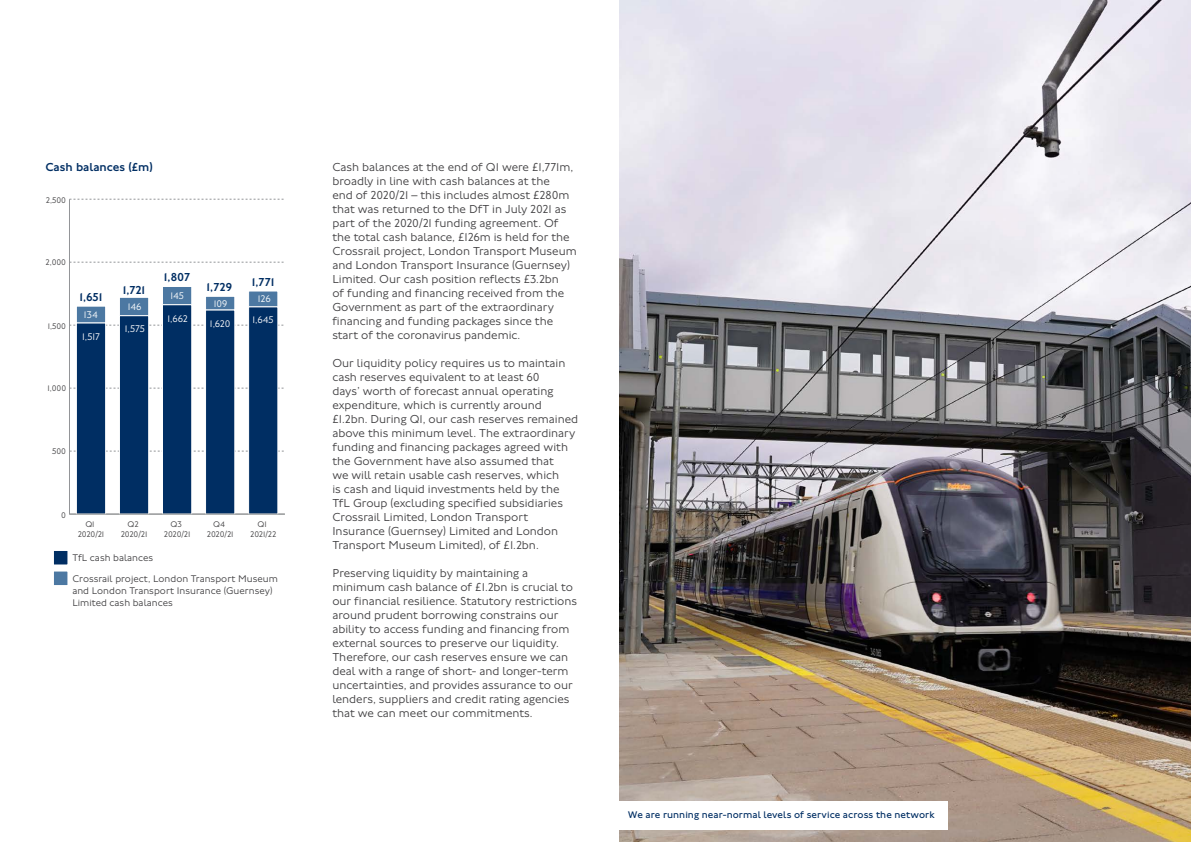
<style>
.page{position:relative;width:1191px;height:842px;background:#fff}
.page>*{position:absolute;margin:0;border:0;box-sizing:border-box;transform-origin:0 0}
.Body_12_14_P{font:300 12px/14px "Johnston 100";color:#414042}
.Body_Heading_12_14_Blue_H3{font:500 12px "Johnston 100";color:#002e63}
.t1{font:300 10px/12px "Johnston 100";letter-spacing:.005em;color:#414042}
.PictureCaption_10_12_P{font:10px "Johnston 100";letter-spacing:.005em;color:#002e63}
.t2{font:300 10px "Johnston 100";color:#fff}
.t3{font:300 8.5px/10.2px "Johnston 100";letter-spacing:-.005em;color:#414042;text-align:center}
</style>
<div class="page">
<hr style="left:69px;top:199px;width:1px;height:315px;background:#939598">
<svg style="left:70px;top:451px;width:214px;height:1px"></svg>
<svg style="left:70px;top:388px;width:214px;height:1px"></svg>
<svg style="left:70px;top:325px;width:214px;height:1px"></svg>
<svg style="left:70px;top:262px;width:214px;height:1px"></svg>
<svg style="left:69px;top:199px;width:215px;height:1px"></svg>
<div style="left:53px;top:570px;width:15px;height:16px;background:#4c78a2;border:1px solid #fff"></div>
<div style="left:76px;top:306px;width:30px;height:17px;background:#4c78a2;border:1px solid #fff"></div>
<div style="left:119px;top:297px;width:30px;height:19px;background:#4c78a2;border:1px solid #fff"></div>
<div style="left:162px;top:286px;width:30px;height:19px;background:#4c78a2;border:1px solid #fff"></div>
<div style="left:205px;top:296px;width:30px;height:15px;background:#4c78a2;border:1px solid #fff"></div>
<div style="left:248px;top:290px;width:30px;height:17px;background:#4c78a2;border:1px solid #fff"></div>
<div style="left:53px;top:550px;width:15px;height:15px;background:#002e63;border:1px solid #fff"></div>
<div style="left:76px;top:322px;width:30px;height:193px;background:#002e63;border:1px solid #fff"></div>
<div style="left:119px;top:315px;width:30px;height:200px;background:#002e63;border:1px solid #fff"></div>
<div style="left:162px;top:304px;width:30px;height:211px;background:#002e63;border:1px solid #fff"></div>
<div style="left:205px;top:310px;width:30px;height:205px;background:#002e63;border:1px solid #fff"></div>
<div style="left:248px;top:306px;width:30px;height:209px;background:#002e63;border:1px solid #fff"></div>
<hr style="left:69px;top:514px;width:215px;height:1px;background:#929595">
<img style="left:619px;top:0;width:572px;height:842px">
<div style="left:619px;top:801px;width:324px;height:28px;background:#fff"></div>
<h3 class="Body_Heading_12_14_Blue_H3" style="left:45px;top:161px;width:109px">Cash balances (£m)</h3>
<p class="t3" style="left:46px;top:195px;width:22px">2,500</p>
<p class="t3" style="left:46px;top:257px;width:22px">2,000</p>
<p class="t3" style="left:48px;top:321px;width:20px">1,500</p>
<p class="Body_Heading_12_14_Blue_H3" style="left:79px;top:290px;width:25px">1,651</p>
<p class="t2" style="left:82px;top:331px;width:19px">1,517</p>
<p class="t2" style="left:84px;top:309px;width:16px">134</p>
<p class="t3" style="left:47px;top:383px;width:20px">1,000</p>
<p class="Body_Heading_12_14_Blue_H3" style="left:123px;top:283px;width:24px">1,721</p>
<p class="t2" style="left:128px;top:301px;width:15px">146</p>
<p class="t2" style="left:125px;top:324px;width:22px">1,575</p>
<p class="Body_Heading_12_14_Blue_H3" style="left:164px;top:271px;width:28px">1,807</p>
<p class="t2" style="left:170px;top:291px;width:15px">145</p>
<p class="t2" style="left:167px;top:313px;width:22px">1,662</p>
<p class="Body_Heading_12_14_Blue_H3" style="left:207px;top:281px;width:27px">1,729</p>
<p class="t2" style="left:214px;top:298px;width:15px">109</p>
<p class="t2" style="left:210px;top:318px;width:22px">1,620</p>
<p class="Body_Heading_12_14_Blue_H3" style="left:252px;top:275px;width:24px">1,771</p>
<p class="t2" style="left:258px;top:293px;width:14px">126</p>
<p class="t2" style="left:252px;top:314px;width:23px">1,645</p>
<p class="t3" style="left:52px;top:446px;width:15px">500</p>
<p class="t3" style="left:61px;top:510px;width:6px">0</p>
<p class="t3" style="left:78px;top:519px;width:28px">Q1<br>2020/21</p>
<p class="t1" style="left:72px;top:572px;width:207px">Crossrail project, London Transport Museum and London Transport Insurance (Guernsey)<br>Limited cash balances</p>
<p class="t3" style="left:121px;top:519px;width:28px">Q2<br>2020/21</p>
<p class="t3" style="left:164px;top:519px;width:28px">Q3<br>2020/21</p>
<p class="t3" style="left:207px;top:519px;width:28px">Q4<br>2020/21</p>
<p class="t3" style="left:250px;top:519px;width:27px">Q1<br>2021/22</p>
<p class="t1" style="left:73px;top:552px;width:82px">TfL cash balances</p>
<p class="Body_12_14_P" style="left:332px;top:161px;width:246px">Cash balances at the end of Q1 were £1,771m, broadly in line with cash balances at the<br>end of 2020/21 – this includes almost £280m that was returned to the DfT in July 2021 as part of the 2020/21 funding agreement. Of the total cash balance, £126m is held for the Crossrail project, London Transport Museum and London Transport Insurance (Guernsey)<br>Limited. Our cash position reflects £3.2bn<br>of funding and financing received from the Government as part of the extraordinary financing and funding packages since the start of the coronavirus pandemic.</p>
<p class="Body_12_14_P" style="left:332px;top:357px;width:247px">Our liquidity policy requires us to maintain cash reserves equivalent to at least 60<br>days’ worth of forecast annual operating expenditure, which is currently around £1.2bn. During Q1, our cash reserves remained above this minimum level. The extraordinary funding and financing packages agreed with the Government have also assumed that<br>we will retain usable cash reserves, which<br>is cash and liquid investments held by the TfL Group (excluding specified subsidiaries Crossrail Limited, London Transport Insurance (Guernsey) Limited and London Transport Museum Limited), of £1.2bn.</p>
<p class="Body_12_14_P" style="left:332px;top:567px;width:246px">Preserving liquidity by maintaining a minimum cash balance of £1.2bn is crucial to our financial resilience. Statutory restrictions around prudent borrowing constrains our ability to access funding and financing from external sources to preserve our liquidity.<br>Therefore, our cash reserves ensure we can deal with a range of short- and longer-term uncertainties, and provides assurance to our lenders, suppliers and credit rating agencies that we can meet our commitments.</p>
<p class="PictureCaption_10_12_P" style="left:628px;top:809px;width:308px">We are running near-normal levels of service across the network</p>
</div>
